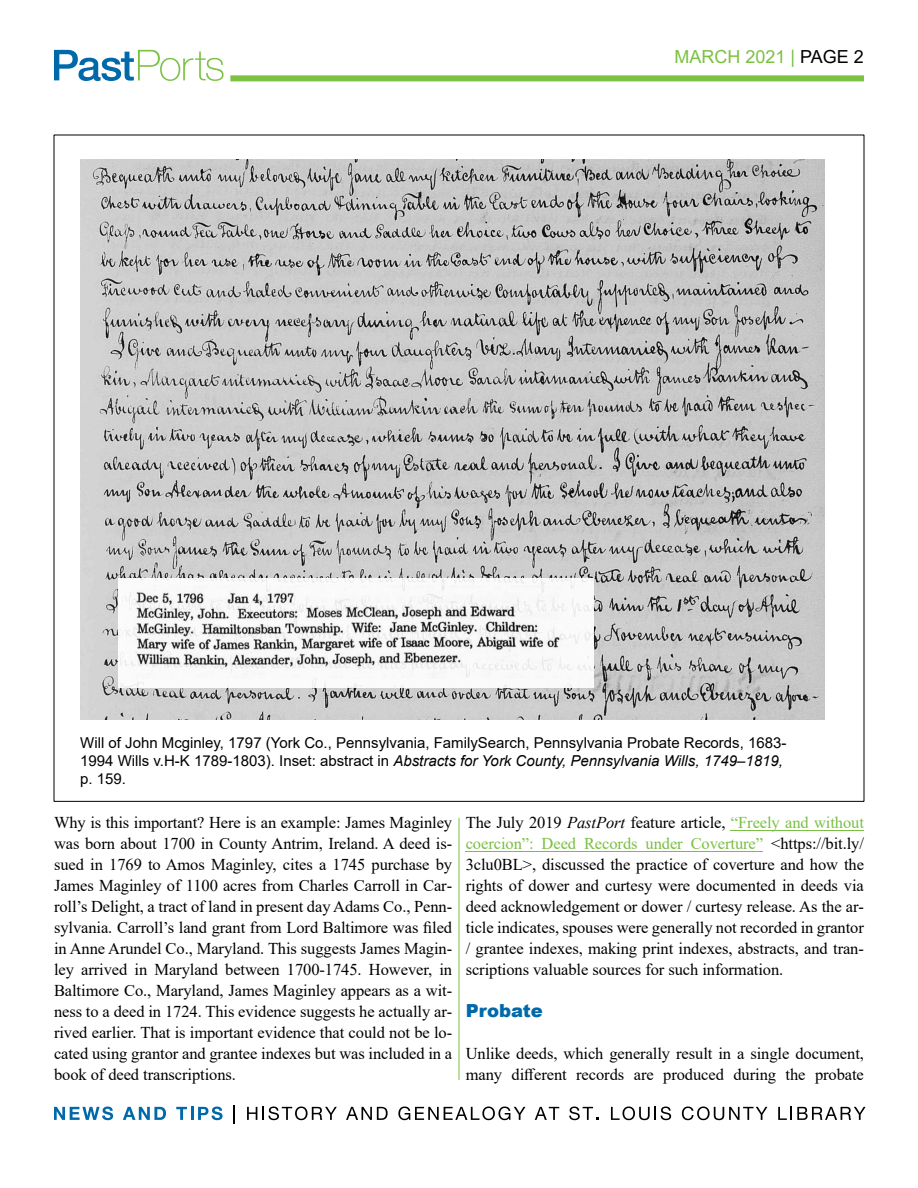
<style>
.page{position:relative;width:918px;height:1188px;background:#fff}
.page>*{position:absolute;margin:0;border:0;box-sizing:border-box;transform-origin:0 0}
.t1{font:18px "Arial";color:#7bc142}
.t2{font:900 18px "Arial";color:#0069aa}
.t3{font:16.5px/21px "Times New Roman";letter-spacing:-.005em;color:#000;text-align:justify}
.t4{font:15px/18px "Arial";color:#000}
.s1{color:#7abf43}
.s2{color:#000}
.s3{font-style:italic}
</style>
<div class="page">
<hr style="left:731px;top:830px;width:133px;height:1px;background:#7abf43">
<hr style="left:466px;top:851px;width:297px;height:1px;background:#7abf43">
<svg style="left:54px;top:50px;width:170px;height:31px"></svg>
<div style="left:230px;top:75px;width:634px;height:6px;background:#7bc142"></div>
<svg style="left:54px;top:1107px;width:59px;height:13px"></svg>
<svg style="left:123px;top:1107px;width:43px;height:13px"></svg>
<svg style="left:176px;top:1107px;width:47px;height:13px"></svg>
<svg style="left:234px;top:1106px;width:1px;height:18px"></svg>
<svg style="left:247px;top:1107px;width:90px;height:13px"></svg>
<svg style="left:346px;top:1107px;width:42px;height:13px"></svg>
<svg style="left:398px;top:1107px;width:127px;height:13px"></svg>
<svg style="left:535px;top:1107px;width:24px;height:13px"></svg>
<svg style="left:569px;top:1107px;width:30px;height:13px"></svg>
<svg style="left:611px;top:1107px;width:60px;height:13px"></svg>
<svg style="left:682px;top:1107px;width:85px;height:13px"></svg>
<svg style="left:778px;top:1107px;width:88px;height:13px"></svg>
<hr style="left:459px;top:818px;width:1px;height:262px;background:#7abf43">
<img style="left:80px;top:160px;width:744px;height:559px">
<div style="left:118px;top:578px;width:476px;height:110px;background:#fff"></div>
<img style="left:127px;top:585px;width:460px;height:93px">
<p class="t1" style="left:675px;top:50px;width:191px">MARCH 2021 <span class="s1">|</span> <span class="s2">PAGE 2</span></p>
<p class="t4" style="left:80px;top:735px;width:708px">Will of John Mcginley, 1797 (York Co., Pennsylvania, FamilySearch, Pennsylvania Probate Records, 1683-<br>1994 Wills v.H-K 1789-1803). Inset: abstract in <span class="s3">Abstracts for York County, Pennsylvania Wills, 1749–1819, </span>p. 159.</p>
<p class="t3" style="left:54px;top:814px;width:400px">Why is this important? Here is an example: James Maginley was born about 1700 in County Antrim, Ireland. A deed is‐ sued in 1769 to Amos Maginley, cites a 1745 purchase by James Maginley of 1100 acres from Charles Carroll in Car‐ roll’s Delight, a tract of land in present day Adams Co., Penn‐ sylvania. Carroll’s land grant from Lord Baltimore was filed in Anne Arundel Co., Maryland. This suggests James Magin‐ ley arrived in Maryland between 1700-1745. However, in Baltimore Co., Maryland, James Maginley appears as a wit‐ ness to a deed in 1724. This evidence suggests he actually ar‐ rived earlier. That is important evidence that could not be lo‐ cated using grantor and grantee indexes but was included in a book of deed transcriptions.</p>
<p class="t3" style="left:466px;top:814px;width:400px">The July 2019 <span class="s3">PastPort</span> feature article, <span class="s1">“Freely and without coercion”: Deed Records under Coverture”</span> &lt;https://bit.ly/ 3clu0BL&gt;, discussed the practice of coverture and how the rights of dower and curtesy were documented in deeds via deed acknowledgement or dower / curtesy release. As the ar‐ ticle indicates, spouses were generally not recorded in grantor / grantee indexes, making print indexes, abstracts, and tran‐ scriptions valuable sources for such information.</p>
<p class="t2" style="left:466px;top:1004px;width:78px">Probate</p>
<p class="t3" style="left:466px;top:1045px;width:400px">Unlike deeds, which generally result in a single document, many different records are produced during the probate</p>
</div>
